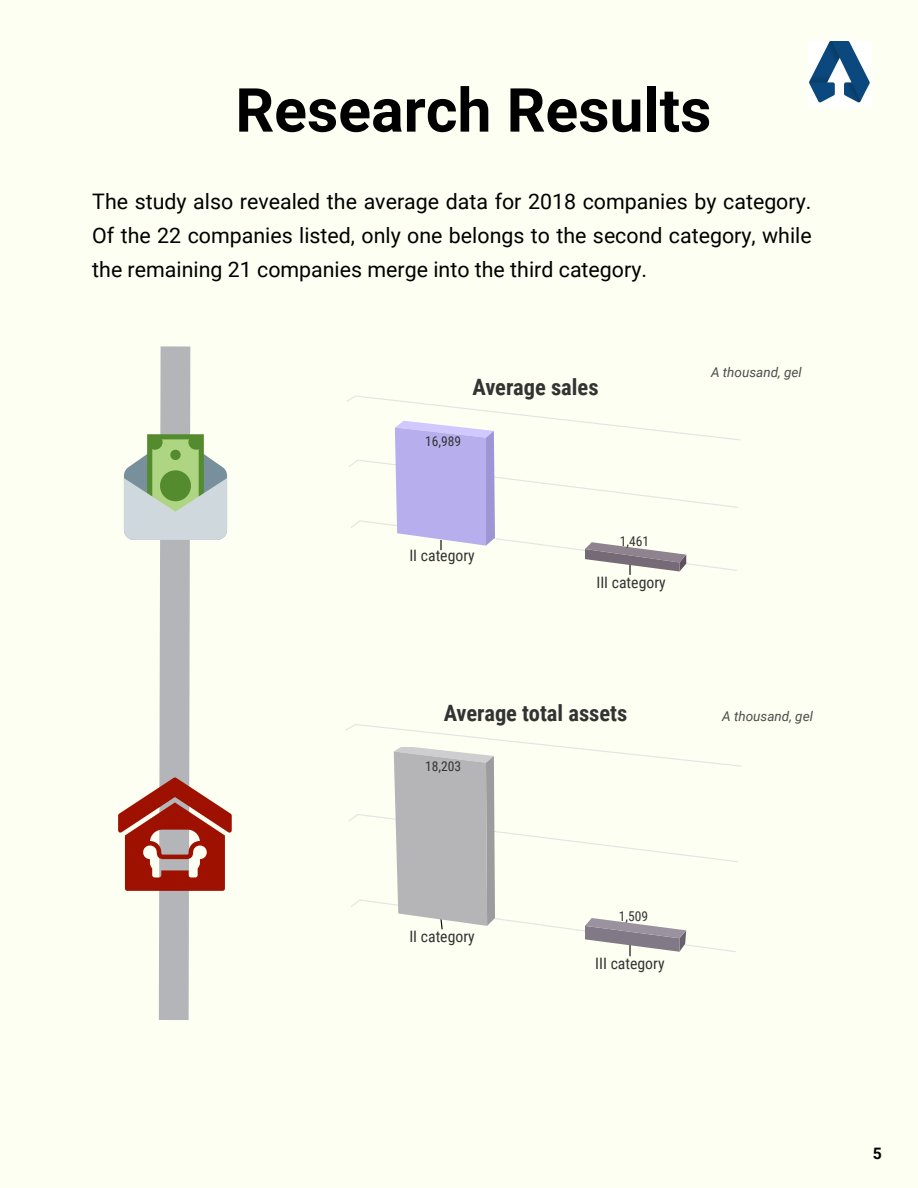
<style>
.page{position:relative;width:918px;height:1188px;background:#fcfff1}
.page>*{position:absolute;margin:0;border:0;box-sizing:border-box;transform-origin:0 0}
.t1{font:700 60.75px "Roboto";color:#000}
.t2{font:700 22.5px "Roboto Condensed";color:#333}
.t3{font:21.3px/33.8px "Roboto";color:#000;text-align:justify}
.t4{font:15.75px "Roboto Condensed";color:#333}
.t5{font:700 15.75px "Roboto";color:#000}
.t6{font:italic 13.5px "Roboto";color:#4d4d4d}
.t7{font:13.5px "Roboto Condensed";color:#333}
</style>
<div class="page">
<img style="left:809px;top:42px;width:63px;height:66px">
<svg style="left:346px;top:395px;width:394px;height:180px"></svg>
<svg style="left:345px;top:724px;width:396px;height:232px"></svg>
<svg style="left:118px;top:346px;width:114px;height:674px"></svg>
<h1 class="t1" style="left:235px;top:67px;width:477px">Research Results</h1>
<p class="t3" style="left:92px;top:184px;width:721px">The study also revealed the average data for 2018 companies by category.<br>Of the 22 companies listed, only one belongs to the second category, while the remaining 21 companies merge into the third category.</p>
<p class="t2" style="left:472px;top:371px;width:128px">Average sales</p>
<p class="t7" style="left:425px;top:431px;width:37px">16,989</p>
<p class="t4" style="left:409px;top:545px;width:67px">II category</p>
<p class="t7" style="left:620px;top:531px;width:31px">1,461</p>
<p class="t4" style="left:596px;top:572px;width:71px">III category</p>
<p class="t2" style="left:444px;top:697px;width:185px">Average total assets</p>
<p class="t7" style="left:425px;top:756px;width:37px">18,203</p>
<p class="t6" style="left:711px;top:363px;width:92px">A thousand, gel</p>
<p class="t6" style="left:722px;top:707px;width:92px">A thousand, gel</p>
<p class="t4" style="left:409px;top:925px;width:67px">II category</p>
<p class="t7" style="left:619px;top:907px;width:31px">1,509</p>
<p class="t4" style="left:595px;top:952px;width:71px">III category</p>
<p class="t5" style="left:873px;top:1142px;width:11px">5</p>
</div>
